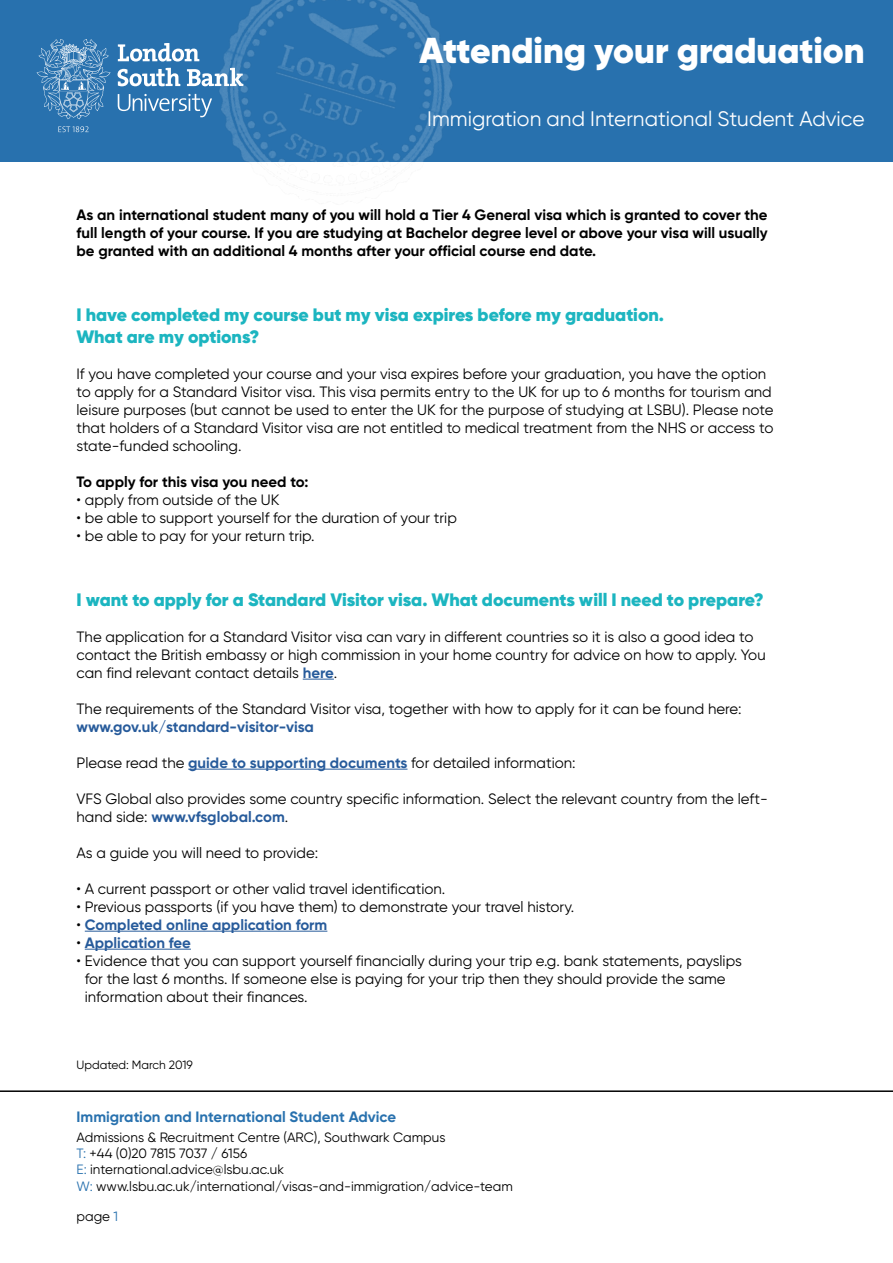
<style>
.page{position:relative;width:893px;height:1263px;background:#fff}
.page>*{position:absolute;margin:0;border:0;box-sizing:border-box;transform-origin:0 0}
.t1{font:900 36px "Gilroy";color:#fff}
.t2{font:21px "Gilroy";color:#fff}
.t3{font:900 18px/21.6px "Gilroy";color:#1cb5c0}
.t4{font:15px/18px "Gilroy";color:#000}
.t5{font:700 15px/18px "Gilroy";color:#000;text-align:justify}
.t6{font:700 15px "Gilroy";color:#275b9b}
.t7{font:700 15px "Gilroy";color:#2871ae}
.t8{font:13.5px/16.2px "Gilroy";color:#000}
.t9{font:12px "Gilroy";color:#000}
.s1{font-weight:700;color:#275b9b}
.s2{font-weight:400;color:#000}
.s3{color:#2871ae}
</style>
<div class="page">
<hr style="left:0;top:1090px;width:893px;height:2px;background:#000">
<div style="left:0;top:0;width:893px;height:161px;background:#2871ae"></div>
<svg style="left:58px;top:126px;width:31px;height:6px"></svg>
<svg style="left:118px;top:43px;width:48px;height:19px"></svg>
<svg style="left:118px;top:68px;width:48px;height:44px"></svg>
<svg style="left:37px;top:39px;width:74px;height:80px"></svg>
<img style="left:166px;top:0;width:340px;height:162px">
<hr style="left:303px;top:679px;width:31px;height:1px;background:#275b9b">
<hr style="left:188px;top:769px;width:219px;height:1px;background:#275b9b">
<hr style="left:85px;top:931px;width:242px;height:1px;background:#275b9b">
<hr style="left:85px;top:949px;width:106px;height:1px;background:#275b9b">
<h1 class="t1" style="left:420px;top:27px;width:447px">Attending your graduation</h1>
<h2 class="t2" style="left:427px;top:105px;width:439px">Immigration and International Student Advice</h2>
<p class="t5" style="left:77px;top:206px;width:693px">As an international student many of you will hold a Tier 4 General visa which is granted to cover the full length of your course. If you are studying at Bachelor degree level or above your visa will usually be granted with an additional 4 months after your official course end date.</p>
<p class="t3" style="left:77px;top:304px;width:589px">I have completed my course but my visa expires before my graduation.<br>What are my options?</p>
<p class="t4" style="left:77px;top:364px;width:698px">If you have completed your course and your visa expires before your graduation, you have the option to apply for a Standard Visitor visa. This visa permits entry to the UK for up to 6 months for tourism and leisure purposes (but cannot be used to enter the UK for the purpose of studying at LSBU). Please note that holders of a Standard Visitor visa are not entitled to medical treatment from the NHS or access to state-funded schooling.</p>
<p class="t5" style="left:77px;top:472px;width:233px">To apply for this visa you need to:</p>
<p class="t4" style="left:77px;top:490px;width:204px">• apply from outside of the UK</p>
<p class="t4" style="left:77px;top:508px;width:382px">• be able to support yourself for the duration of your trip</p>
<p class="t4" style="left:77px;top:526px;width:240px">• be able to pay for your return trip.</p>
<p class="t3" style="left:77px;top:588px;width:689px">I want to apply for a Standard Visitor visa. What documents will I need to prepare?</p>
<p class="t4" style="left:77px;top:627px;width:691px">The application for a Standard Visitor visa can vary in different countries so it is also a good idea to contact the British embassy or high commission in your home country for advice on how to apply. You can find relevant contact details <span class="s1">here</span>.</p>
<p class="t4" style="left:77px;top:699px;width:667px">The requirements of the Standard Visitor visa, together with how to apply for it can be found here:</p>
<p class="t6" style="left:77px;top:717px;width:239px">www.gov.uk/standard-visitor-visa</p>
<p class="t4" style="left:77px;top:753px;width:501px">Please read the <span class="s1">guide to supporting documents</span> for detailed information:</p>
<p class="t4" style="left:77px;top:789px;width:693px">VFS Global also provides some country specific information. Select the relevant country from the left&shy;hand side: <span class="s1">www.vfsglobal.com</span>.</p>
<p class="t4" style="left:77px;top:843px;width:243px">As a guide you will need to provide:</p>
<p class="t4" style="left:77px;top:879px;width:370px">• A current passport or other valid travel identification.</p>
<p class="t4" style="left:77px;top:897px;width:499px">• Previous passports (if you have them) to demonstrate your travel history.</p>
<p class="t6" style="left:77px;top:915px;width:252px"><span class="s2">•</span> Completed online application form</p>
<p class="t6" style="left:77px;top:933px;width:116px"><span class="s2">•</span> Application fee</p>
<p class="t4" style="left:85px;top:951px;width:659px;text-indent:-8px">• Evidence that you can support yourself financially during your trip e.g. bank statements, payslips for the last 6 months. If someone else is paying for your trip then they should provide the same information about their finances.</p>
<p class="t9" style="left:77px;top:1057px;width:118px">Updated: March 2019</p>
<p class="t7" style="left:77px;top:1107px;width:321px">Immigration and International Student Advice</p>
<p class="t8" style="left:77px;top:1129px;width:438px">Admissions &amp; Recruitment Centre (ARC), Southwark Campus<br><span class="s3">T:</span> +44 (0)20 7815 7037 / 6156<br><span class="s3">E:</span> international.advice@lsbu.ac.uk<br><span class="s3">W:</span> www.lsbu.ac.uk/international/visas-and-immigration/advice-team</p>
<p class="t8" style="left:77px;top:1208px;width:43px">page <span class="s3">1</span></p>
</div>
